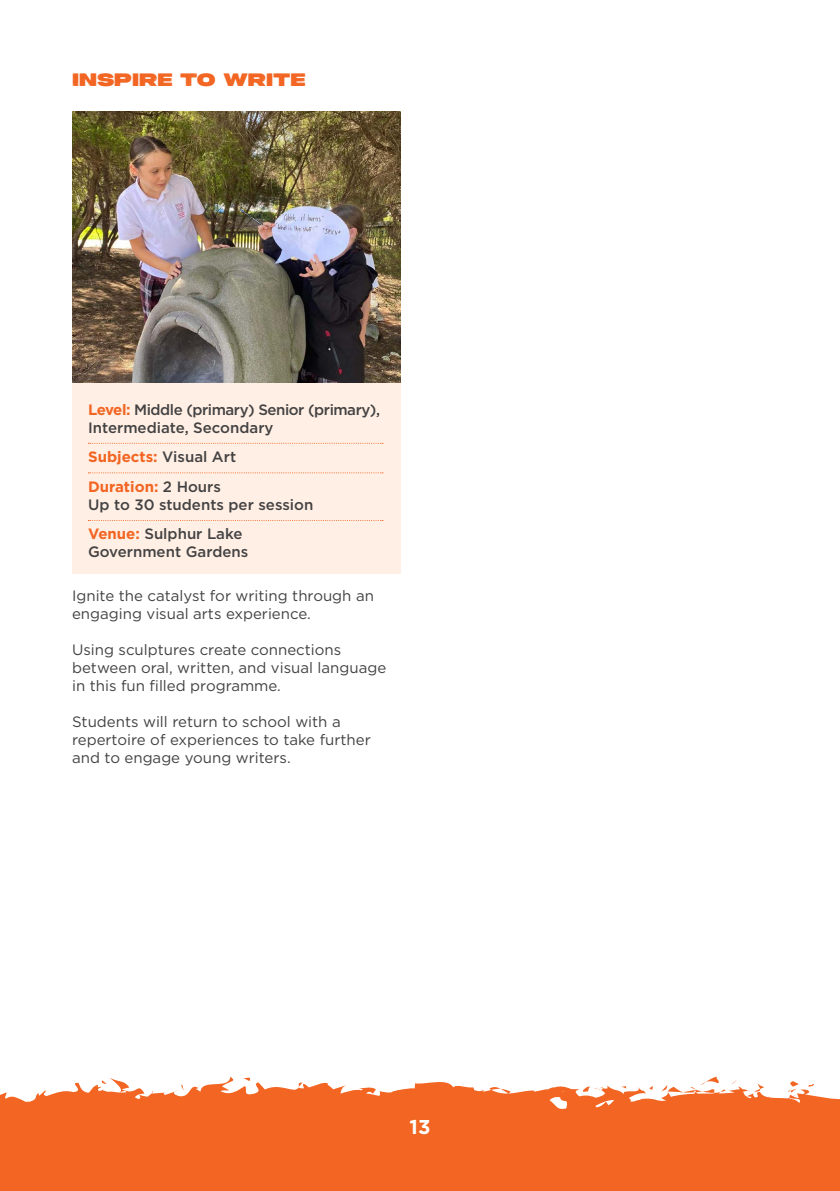
<style>
.page{position:relative;width:840px;height:1191px;background:#fff}
.page>*{position:absolute;margin:0;border:0;box-sizing:border-box;transform-origin:0 0}
.t1{font:700 20px "Gotham";color:#fff}
.t2{font:18px "Peckham Press";color:#f26522}
.t3{font:15px/18px "Gotham";color:#434243}
.t4{font:500 15px/18px "Gotham";letter-spacing:-.03em;color:#434243}
.t5{font:500 15px/29.4px "Gotham";color:#434243}
.t6{font:700 15px/29.4px "Gotham";color:#f26522}
.s1{font-weight:700;color:#f26522}
.s2{font-weight:500;color:#434243}
</style>
<div class="page">
<div style="left:0;top:1115px;width:839px;height:76px;background:#f26522"></div>
<svg style="left:0;top:1076px;width:839px;height:39px;fill:#f26522"></svg>
<svg style="left:296px;top:1082px;width:6px;height:6px"></svg>
<svg style="left:102px;top:1080px;width:5px;height:4px"></svg>
<svg style="left:175px;top:1085px;width:8px;height:6px"></svg>
<svg style="left:241px;top:1077px;width:9px;height:7px"></svg>
<svg style="left:787px;top:1081px;width:29px;height:13px"></svg>
<svg style="left:747px;top:1083px;width:16px;height:8px"></svg>
<svg style="left:690px;top:1076px;width:47px;height:16px"></svg>
<svg style="left:661px;top:1084px;width:21px;height:8px"></svg>
<svg style="left:648px;top:1086px;width:4px;height:4px"></svg>
<svg style="left:489px;top:1085px;width:11px;height:5px"></svg>
<svg style="left:620px;top:1085px;width:7px;height:3px"></svg>
<svg style="left:575px;top:1082px;width:28px;height:12px"></svg>
<div style="left:72px;top:381px;width:328px;height:193px;background:#ffefe4"></div>
<svg style="left:88px;top:443px;width:295px;height:1px"></svg>
<svg style="left:88px;top:472px;width:295px;height:1px"></svg>
<svg style="left:88px;top:520px;width:295px;height:1px"></svg>
<img style="left:72px;top:111px;width:328px;height:271px">
<p class="t2" style="left:72px;top:71px;width:235px">INSPIRE TO WRITE</p>
<p class="t4" style="left:88px;top:400px;width:293px"><span class="s1">Level:</span> Middle (primary) Senior (primary),<br>Intermediate, Secondary</p>
<p class="t6" style="left:88px;top:442px;width:149px">Subjects: <span class="s2">Visual Art<br></span>Duration: <span class="s2">2 Hours</span></p>
<p class="t5" style="left:88px;top:489px;width:227px">Up to 30 students per session<br><span class="s1">Venue:</span> Sulphur Lake</p>
<p class="t5" style="left:88px;top:537px;width:162px">Government Gardens</p>
<p class="t3" style="left:72px;top:586px;width:303px">Ignite the catalyst for writing through an engaging visual arts experience.</p>
<p class="t3" style="left:72px;top:640px;width:315px">Using sculptures create connections between oral, written, and visual language in this fun filled programme.</p>
<p class="t3" style="left:72px;top:712px;width:300px">Students will return to school with a repertoire of experiences to take further and to engage young writers.</p>
<h1 class="t1" style="left:409px;top:1114px;width:22px">13</h1>
</div>
